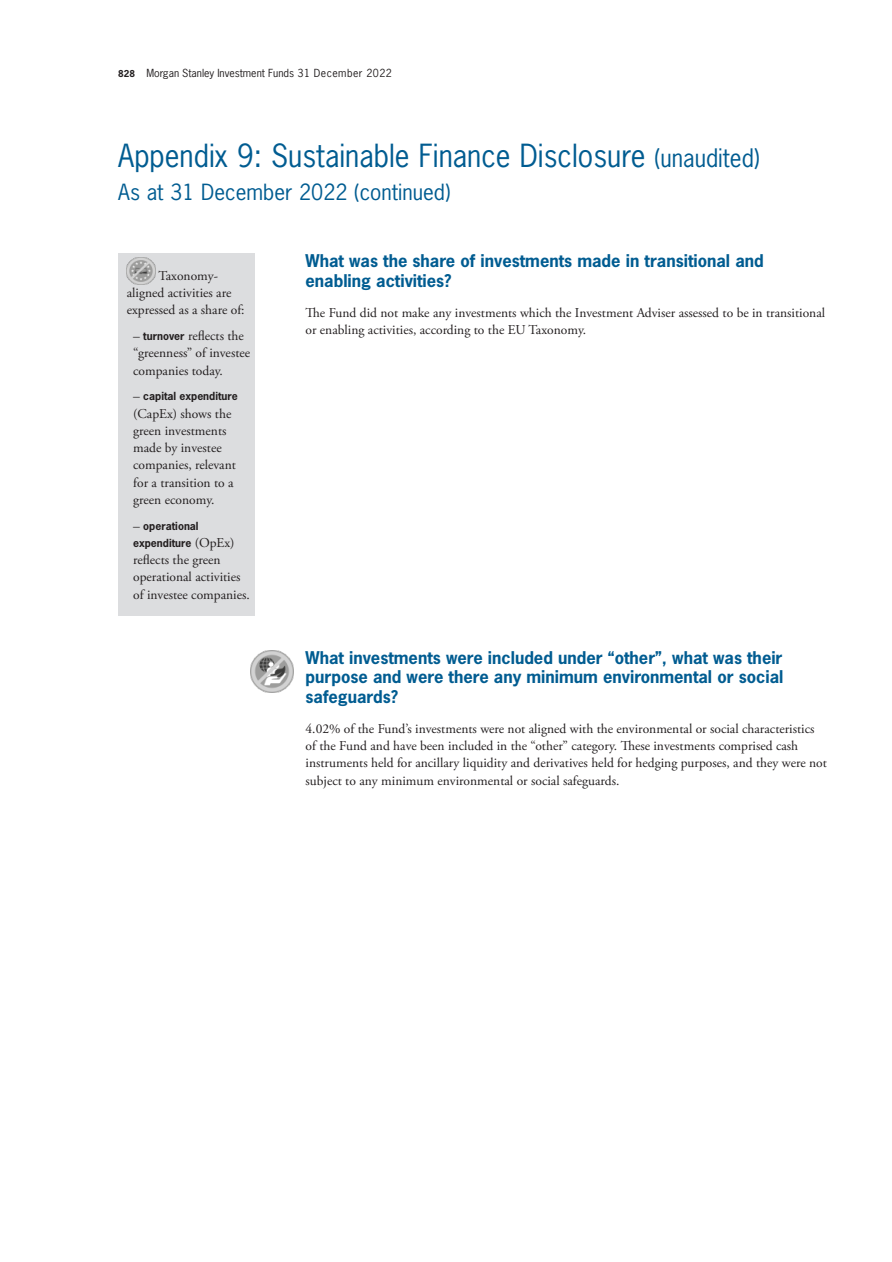
<style>
.page{position:relative;width:892px;height:1262px;background:#fff}
.page>*{position:absolute;margin:0;border:0;box-sizing:border-box;transform-origin:0 0}
.t1{font:30px "News Gothic Std";color:#005c91;scale:.96 1}
.t2{font:21px "News Gothic Std";color:#005c91}
.t3{font:700 16.5px/19.5px "News Gothic Std";color:#005c91}
.t4{font:13.5px/17.2px "Adobe Garamond Pro";color:#231f20}
.t5{font:700 10.5px/17.2px "News Gothic Std";color:#231f20}
.t6{font:10.5px "News Gothic Std";color:#231f20}
.s1{font-weight:700;font-size:9px}
.s2{font-size:24px}
.s3{font-family:"News Gothic Std";font-weight:700;font-size:10.5px}
.s4{font-family:"Adobe Garamond Pro";font-weight:400;font-size:13.5px}
</style>
<div class="page">
<div style="left:118px;top:253px;width:136px;height:363px;background:#dcdddf"></div>
<img style="left:127px;top:257px;width:28px;height:27px">
<img style="left:250px;top:651px;width:43px;height:42px">
<p class="t6" style="left:118px;top:67px;width:275px"><span class="s1">828</span> Morgan Stanley Investment Funds 31 December 2022</p>
<h1 class="t1" style="left:118px;top:136px;width:669px">Appendix 9: Sustainable Finance Disclosure <span class="s2">(unaudited)</span></h1>
<h2 class="t2" style="left:118px;top:179px;width:333px">As at 31 December 2022 (continued)</h2>
<p class="t4" style="left:127px;top:267px;width:119px;text-indent:32px">Taxonomy&shy;aligned activities are expressed as a share of:</p>
<p class="t4" style="left:133px;top:328px;width:118px">– <span class="s3">turnover</span> reflects the “greenness” of investee companies today.</p>
<p class="t5" style="left:133px;top:388px;width:106px"><span class="s4">–</span> capital expenditure</p>
<p class="t4" style="left:133px;top:405px;width:104px">(CapEx) shows the green investments made by investee companies, relevant for a transition to a green economy.</p>
<p class="t5" style="left:133px;top:517px;width:103px"><span class="s4">–</span> operational expenditure <span class="s4">(OpEx)</span></p>
<p class="t4" style="left:133px;top:552px;width:118px">reflects the green operational activities of investee companies.</p>
<p class="t3" style="left:305px;top:251px;width:459px">What was the share of investments made in transitional and enabling activities?</p>
<p class="t4" style="left:305px;top:304px;width:521px">The Fund did not make any investments which the Investment Adviser assessed to be in transitional or enabling activities, according to the EU Taxonomy.</p>
<p class="t3" style="left:305px;top:647px;width:479px;text-align:justify">What investments were included under “other”, what was their purpose and were there any minimum environmental or social safeguards?</p>
<p class="t4" style="left:305px;top:720px;width:522px">4.02% of the Fund’s investments were not aligned with the environmental or social characteristics of the Fund and have been included in the “other” category. These investments comprised cash instruments held for ancillary liquidity and derivatives held for hedging purposes, and they were not subject to any minimum environmental or social safeguards.</p>
</div>
